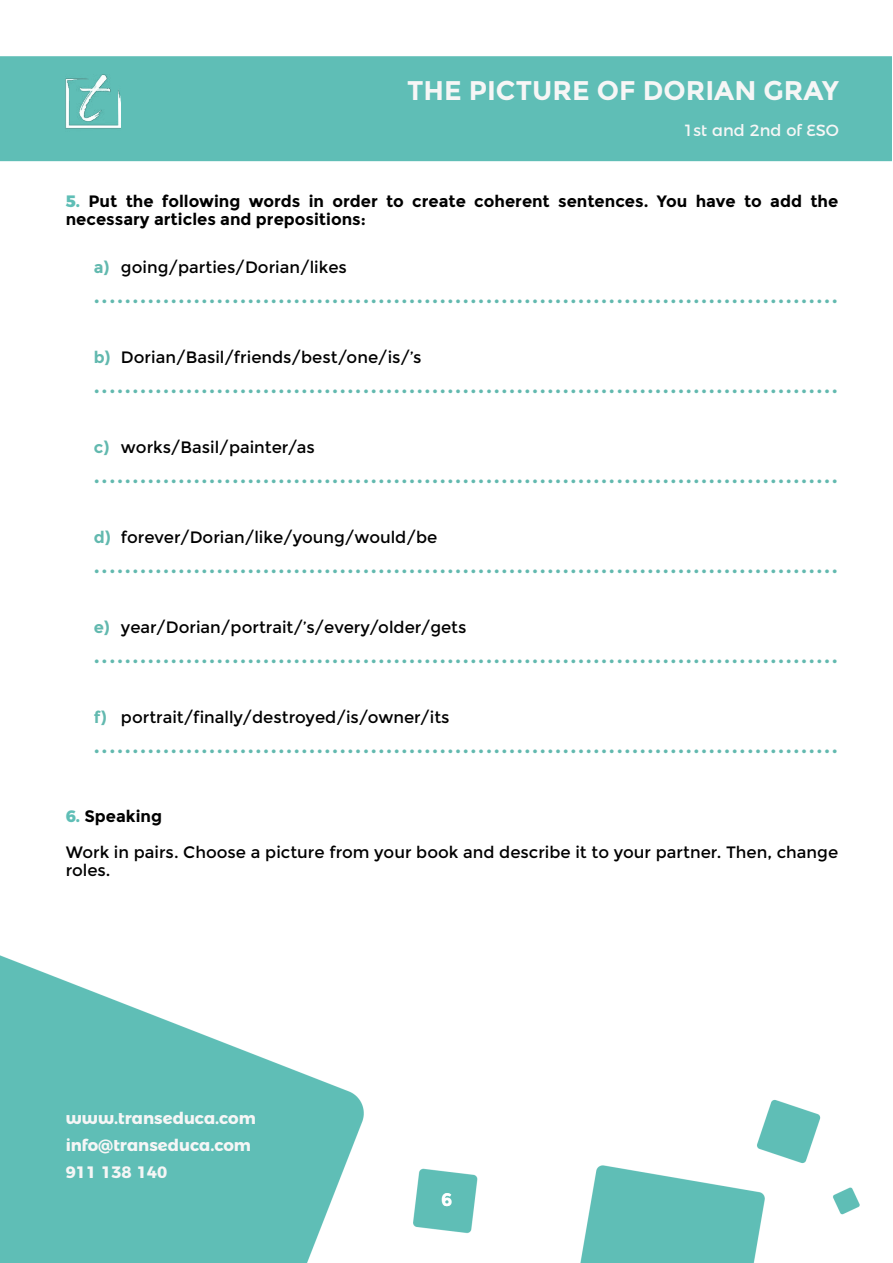
<style>
.page{position:relative;width:893px;height:1263px;background:#fff}
.page>*{position:absolute;margin:0;border:0;box-sizing:border-box;transform-origin:0 0}
.t1{font:700 27px "Montserrat";color:#f6f6f6}
.t2{font:700 21px "Montserrat";color:#62b9af}
.t3{font:700 18px "Montserrat";color:#fff}
.t4{font:16.5px/36px "Montserrat";color:#000}
.t5{font:700 16.5px/18px "Montserrat";color:#000}
.t6{font:700 16.5px/27px "Montserrat Alternates";color:#f6f6f6}
.t7{font:16.2px "Montserrat Alternates";color:#f6f6f6}
.s1{font-weight:800;color:#5fbeb6}
.s2{font-weight:700;color:#62b9af}
.s3{font-weight:700}
</style>
<div class="page">
<img style="left:0;top:56px;width:892px;height:1207px">
<img style="left:66px;top:74px;width:55px;height:66px">
<p class="t1" style="left:407px;top:75px;width:433px">THE PICTURE OF DORIAN GRAY</p>
<p class="t7" style="left:684px;top:118px;width:157px">1st and 2nd of ESO</p>
<p class="t5" style="left:66px;top:192px;width:774px"><span class="s1">5.</span> Put the following words in order to create coherent sentences. You have to add the necessary articles and prepositions:</p>
<p class="t4" style="left:94px;top:249px;width:254px"><span class="s2">a)</span> going/parties/Dorian/likes</p>
<p class="t2" style="left:94px;top:283px;width:745px">.................................................................................................</p>
<p class="t4" style="left:94px;top:339px;width:329px"><span class="s2">b)</span> Dorian/Basil/friends/best/one/is/’s</p>
<p class="t2" style="left:94px;top:373px;width:745px">.................................................................................................</p>
<p class="t4" style="left:94px;top:429px;width:222px"><span class="s2">c)</span> works/Basil/painter/as</p>
<p class="t2" style="left:94px;top:463px;width:745px">.................................................................................................</p>
<p class="t4" style="left:94px;top:519px;width:345px"><span class="s2">d)</span> forever/Dorian/like/young/would/be</p>
<p class="t2" style="left:94px;top:553px;width:745px">.................................................................................................</p>
<p class="t4" style="left:94px;top:609px;width:374px"><span class="s2">e)</span> year/Dorian/portrait/’s/every/older/gets</p>
<p class="t2" style="left:94px;top:643px;width:745px">.................................................................................................</p>
<p class="t4" style="left:94px;top:699px;width:357px"><span class="s2">f)</span> portrait/finally/destroyed/is/owner/its</p>
<p class="t2" style="left:94px;top:733px;width:745px">.................................................................................................</p>
<p class="t4" style="left:66px;top:798px;width:774px"><span class="s1">6.</span> <span class="s3">Speaking<br></span>Work in pairs. Choose a picture from your book and describe it to your partner. Then, change</p>
<p class="t4" style="left:66px;top:852px;width:46px">roles.</p>
<p class="t6" style="left:66px;top:1103px;width:192px">www.transeduca.com info@transeduca.com<br>911 138 140</p>
<p class="t3" style="left:441px;top:1189px;width:13px">6</p>
</div>
